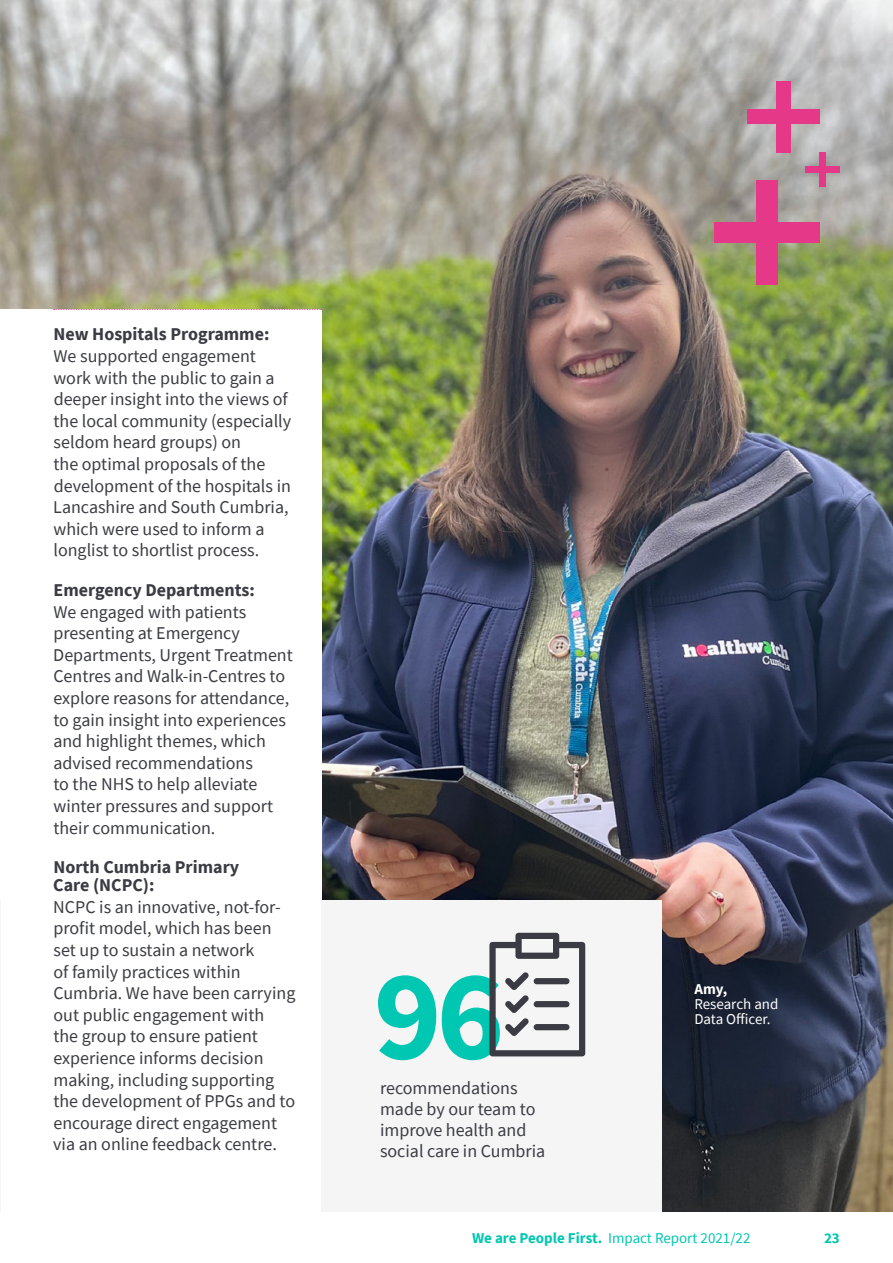
<style>
.page{position:relative;width:893px;height:1263px;background:#fff}
.page>*{position:absolute;margin:0;border:0;box-sizing:border-box;transform-origin:0 0}
.t1{font:700 128.85px "Source Sans Pro";color:#00c7b1}
.t2{font:18px/21.6px "Source Sans Pro";color:#3b3c43}
.t3{font:700 18px/18px "Source Sans Pro";color:#3b3c43}
.t4{font:15px "Source Sans Pro";color:#00c7b1}
.t5{font:15px/15px "Source Sans Pro";color:#fff}
.t6{font:700 15px "Source Sans Pro";color:#fff}
.t7{font:700 15px "Source Sans Pro";color:#00c7b1}
.s1{font-weight:700}
</style>
<div class="page">
<img style="left:0;top:0;width:893px;height:1212px">
<div style="left:0;top:310px;width:321px;height:904px;background:#fff"></div>
<hr style="left:0;top:901px;width:1px;height:311px;background:#f5f5f6">
<div style="left:321px;top:901px;width:340px;height:311px;background:#f5f5f6"></div>
<svg style="left:54px;top:309px;width:268px;height:1px"></svg>
<svg style="left:489px;top:933px;width:96px;height:123px"></svg>
<div style="left:714px;top:222px;width:105px;height:21px;background:#e63888"></div>
<div style="left:756px;top:180px;width:21px;height:105px;background:#e63888"></div>
<div style="left:805px;top:166px;width:35px;height:7px;background:#e63888"></div>
<div style="left:819px;top:153px;width:7px;height:34px;background:#e63888"></div>
<div style="left:747px;top:110px;width:73px;height:14px;background:#e63888"></div>
<div style="left:776px;top:81px;width:15px;height:72px;background:#e63888"></div>
<p class="t3" style="left:54px;top:325px;width:217px">New Hospitals Programme:</p>
<p class="t2" style="left:53px;top:345px;width:239px">We supported engagement work with the public to gain a deeper insight into the views of the local community (especially seldom heard groups) on<br>the optimal proposals of the development of the hospitals in<br>Lancashire and South Cumbria, which were used to inform a longlist to shortlist process.</p>
<p class="t3" style="left:54px;top:581px;width:203px">Emergency Departments:</p>
<p class="t2" style="left:53px;top:601px;width:241px">We engaged with patients presenting at Emergency<br>Departments, Urgent Treatment<br>Centres and Walk-in-Centres to explore reasons for attendance, to gain insight into experiences and highlight themes, which advised recommendations<br>to the NHS to help alleviate winter pressures and support their communication.</p>
<p class="t3" style="left:53px;top:858px;width:188px">North Cumbria Primary<br>Care (NCPC):</p>
<p class="t2" style="left:53px;top:896px;width:244px">NCPC is an innovative, not-for&shy;profit model, which has been set up to sustain a network<br>of family practices within<br>Cumbria. We have been carrying out public engagement with<br>the group to ensure patient experience informs decision making, including supporting the development of PPGs and to encourage direct engagement via an online feedback centre.</p>
<h1 class="t1" style="left:374px;top:929px;width:132px">96</h1>
<p class="t6" style="left:694px;top:978px;width:34px">Amy,</p>
<p class="t5" style="left:694px;top:996px;width:86px">Research and<br>Data Officer.</p>
<p class="t2" style="left:380px;top:1078px;width:167px;line-height:21px">recommendations made by our team to improve health and social care in Cumbria</p>
<p class="t4" style="left:472px;top:1228px;width:280px"><span class="s1">We are People First.</span> Impact Report 2021/22</p>
<p class="t7" style="left:824px;top:1228px;width:17px">23</p>
</div>
